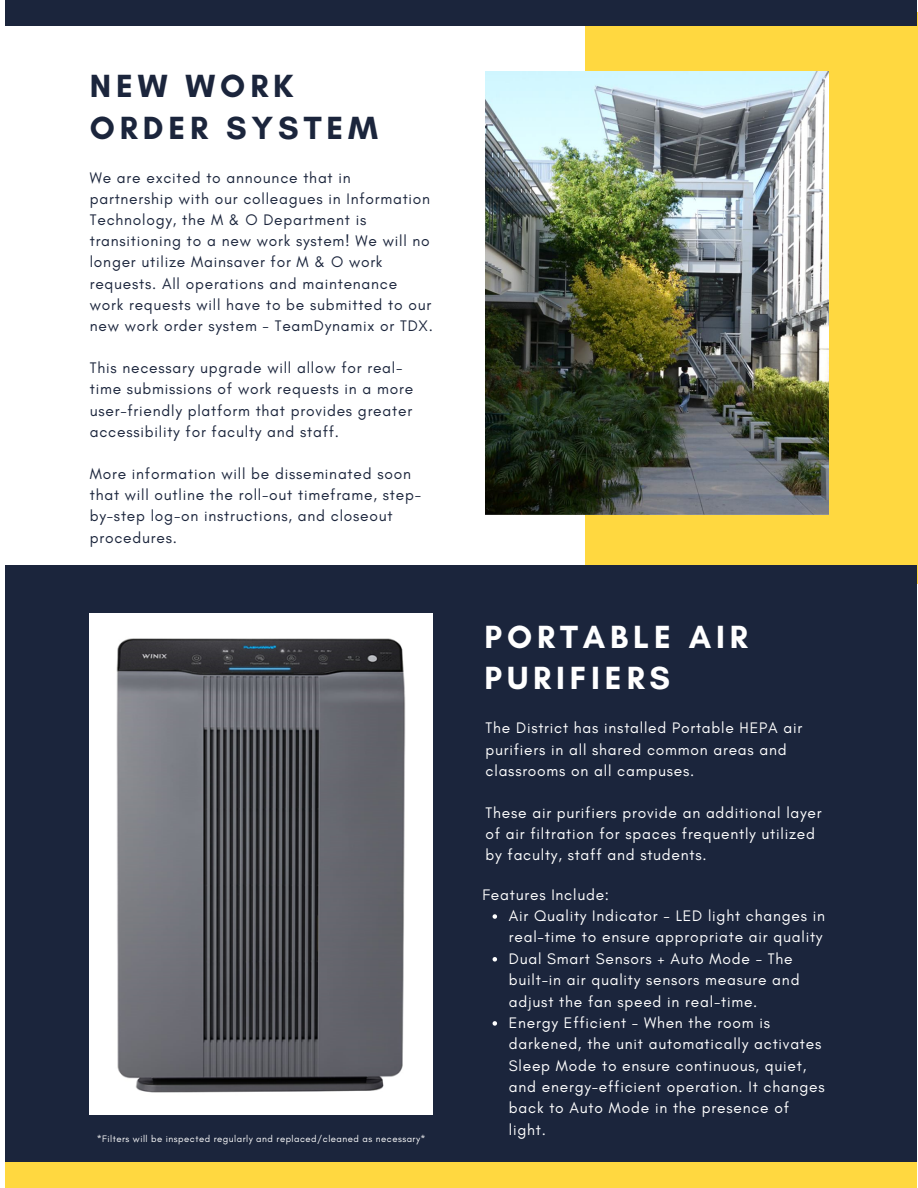
<style>
.page{position:relative;width:918px;height:1188px;background:#fff}
.page>*{position:absolute;margin:0;border:0;box-sizing:border-box;transform-origin:0 0}
.t1{font:700 32.7px/41.2px "Glacial Indifference";letter-spacing:.15em;color:#fff}
.t2{font:700 32.7px/41.2px "Glacial Indifference";letter-spacing:.15em;color:#1b253c}
.t3{font:15.6px/21.3px "Glacial Indifference";letter-spacing:.05em;color:#fff}
.t4{font:15.6px/21.1px "Glacial Indifference";letter-spacing:.05em;color:#1b253c}
.t5{font:9.6px "Glacial Indifference";letter-spacing:.05em;color:#fff}
</style>
<div class="page">
<div style="left:585px;top:13px;width:333px;height:571px;background:#ffd840"></div>
<div style="left:5px;top:565px;width:911px;height:598px;background:#1b253c"></div>
<div style="left:5px;top:0;width:912px;height:26px;background:#1b253c"></div>
<div style="left:5px;top:1162px;width:911px;height:26px;background:#ffd840"></div>
<img style="left:486px;top:72px;width:343px;height:442px">
<img style="left:90px;top:614px;width:343px;height:500px">
<svg style="left:493px;top:914px;width:4px;height:5px"></svg>
<svg style="left:493px;top:957px;width:4px;height:5px"></svg>
<svg style="left:493px;top:1021px;width:4px;height:5px"></svg>
<h1 class="t2" style="left:90px;top:65px;width:290px">NEW WORK<br>ORDER SYSTEM</h1>
<p class="t4" style="left:90px;top:167px;width:345px">We are excited to announce that in partnership with our colleagues in Information Technology, the M &amp; O Department is transitioning to a new work system! We will no longer utilize Mainsaver for M &amp; O work requests. All operations and maintenance work requests will have to be submitted to our new work order system - TeamDynamix or TDX.</p>
<p class="t4" style="left:90px;top:357px;width:325px">This necessary upgrade will allow for real&shy;time submissions of work requests in a more user-friendly platform that provides greater accessibility for faculty and staff.</p>
<p class="t4" style="left:90px;top:463px;width:333px">More information will be disseminated soon that will outline the roll-out timeframe, step&shy;by-step log-on instructions, and closeout procedures.</p>
<p class="t5" style="left:97px;top:1132px;width:330px">*Filters will be inspected regularly and replaced/cleaned as necessary*</p>
<h1 class="t1" style="left:485px;top:616px;width:265px">PORTABLE AIR<br>PURIFIERS</h1>
<p class="t3" style="left:486px;top:717px;width:318px">The District has installed Portable HEPA air purifiers in all shared common areas and classrooms on all campuses.</p>
<p class="t3" style="left:486px;top:802px;width:338px">These air purifiers provide an additional layer of air filtration for spaces frequently utilized by faculty, staff and students.</p>
<p class="t3" style="left:482px;top:884px;width:128px">Features Include:</p>
<p class="t3" style="left:509px;top:905px;width:318px">Air Quality Indicator - LED light changes in real-time to ensure appropriate air quality Dual Smart Sensors + Auto Mode - The built-in air quality sensors measure and adjust the fan speed in real-time.<br>Energy Efficient - When the room is darkened, the unit automatically activates Sleep Mode to ensure continuous, quiet, and energy-efficient operation. It changes back to Auto Mode in the presence of light.</p>
</div>
